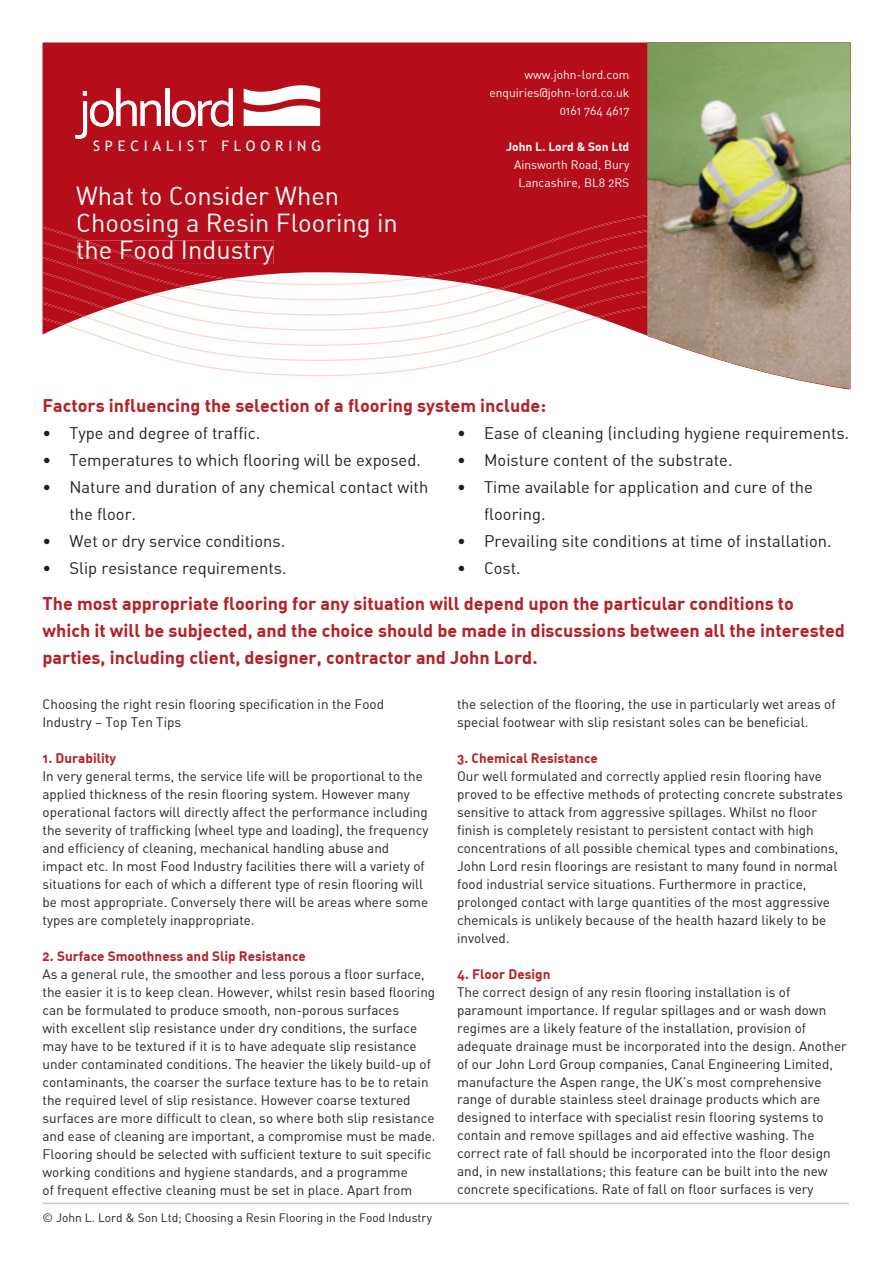
<style>
.page{position:relative;width:893px;height:1263px;background:#fff}
.page>*{position:absolute;margin:0;border:0;box-sizing:border-box;transform-origin:0 0}
.t1{font:53.25px "Corbel";letter-spacing:-.07em;color:#fff}
.t2{font:25.5px/27px "DIN Alternate";color:#fff}
.t3{font:700 18px/27px "DIN Alternate";color:#b42025}
.t4{font:700 18px "DIN Alternate";color:#b32025}
.t5{font:16.5px/27px "DIN Alternate";color:#231f20}
.t6{font:14.4px "Trebuchet MS";letter-spacing:.335em;color:#fff}
.t7{font:13.5px/18px "DIN Alternate";color:#231f20}
.t8{font:700 13.5px "DIN Alternate";color:#b42025}
.t9{font:12px/18px "DIN Alternate";color:#fff;text-align:right}
.t10{font:12px "DIN Alternate";color:#231f20}
.t11{font:700 12px "DIN Alternate";color:#fff}
</style>
<div class="page">
<div style="left:43px;top:43px;width:604px;height:292px;background:#b50e1a"></div>
<div style="left:43px;top:207px;width:604px;height:6px;background:#b50e1a"></div>
<svg style="left:63px;top:325px;width:584px;height:51px"></svg>
<svg style="left:43px;top:213px;width:604px;height:112px"></svg>
<svg style="left:244px;top:85px;width:76px;height:41px"></svg>
<img style="left:647px;top:43px;width:203px;height:346px">
<hr style="left:43px;top:1203px;width:806px;height:1px;background:#c7c8ca">
<h1 class="t1" style="left:78px;top:75px;width:160px">johnlord</h1>
<p class="t6" style="left:93px;top:137px;width:230px">SPECIALIST FLOORING</p>
<h2 class="t2" style="left:76px;top:181px;width:323px">What to Consider When<br>Choosing a Resin Flooring in the Food Industry</h2>
<p class="t9" style="left:489px;top:65px;width:141px">www.john-lord.com enquiries@john-lord.co.uk<br>0161 764 4617</p>
<p class="t11" style="left:506px;top:138px;width:125px">John L. Lord &amp; Son Ltd</p>
<p class="t9" style="left:514px;top:155px;width:117px;text-align:center">Ainsworth Road, Bury<br>Lancashire, BL8 2RS</p>
<h3 class="t4" style="left:43px;top:393px;width:505px">Factors influencing the selection of a flooring system include:</h3>
<p class="t5" style="left:43px;top:419px;width:219px">• Type and degree of traffic.</p>
<p class="t5" style="left:43px;top:446px;width:380px">• Temperatures to which flooring will be exposed.</p>
<p class="t5" style="left:70px;top:473px;width:360px;text-indent:-27px">• Nature and duration of any chemical contact with the floor.</p>
<p class="t5" style="left:43px;top:527px;width:244px">• Wet or dry service conditions.</p>
<p class="t5" style="left:43px;top:554px;width:245px">• Slip resistance requirements.</p>
<p class="t5" style="left:457px;top:419px;width:394px">• Ease of cleaning (including hygiene requirements.</p>
<p class="t5" style="left:457px;top:446px;width:277px">• Moisture content of the substrate.</p>
<p class="t5" style="left:484px;top:473px;width:330px;text-indent:-27px">• Time available for application and cure of the flooring.</p>
<p class="t5" style="left:457px;top:527px;width:376px">• Prevailing site conditions at time of installation.</p>
<p class="t5" style="left:457px;top:554px;width:65px">• Cost.</p>
<p class="t3" style="left:43px;top:589px;width:804px">The most appropriate flooring for any situation will depend upon the particular conditions to which it will be subjected, and the choice should be made in discussions between all the interested parties, including client, designer, contractor and John Lord.</p>
<p class="t7" style="left:43px;top:694px;width:343px">Choosing the right resin flooring specification in the Food<br>Industry – Top Ten Tips</p>
<p class="t8" style="left:43px;top:749px;width:75px">1. Durability</p>
<p class="t7" style="left:43px;top:766px;width:387px">In very general terms, the service life will be proportional to the applied thickness of the resin flooring system. However many operational factors will directly affect the performance including the severity of trafficking (wheel type and loading), the frequency and efficiency of cleaning, mechanical handling abuse and impact etc. In most Food Industry facilities there will a variety of situations for each of which a different type of resin flooring will be most appropriate. Conversely there will be areas where some types are completely inappropriate.</p>
<p class="t8" style="left:43px;top:947px;width:265px">2. Surface Smoothness and Slip Resistance</p>
<p class="t7" style="left:43px;top:964px;width:394px">As a general rule, the smoother and less porous a floor surface, the easier it is to keep clean. However, whilst resin based flooring can be formulated to produce smooth, non-porous surfaces<br>with excellent slip resistance under dry conditions, the surface may have to be textured if it is to have adequate slip resistance under contaminated conditions. The heavier the likely build-up of contaminants, the coarser the surface texture has to be to retain the required level of slip resistance. However coarse textured surfaces are more difficult to clean, so where both slip resistance and ease of cleaning are important, a compromise must be made.<br>Flooring should be selected with sufficient texture to suit specific working conditions and hygiene standards, and a programme<br>of frequent effective cleaning must be set in place. Apart from</p>
<p class="t10" style="left:43px;top:1210px;width:391px">© John L. Lord &amp; Son Ltd; Choosing a Resin Flooring in the Food Industry</p>
<p class="t7" style="left:457px;top:694px;width:380px">the selection of the flooring, the use in particularly wet areas of special footwear with slip resistant soles can be beneficial.</p>
<p class="t8" style="left:457px;top:749px;width:142px">3. Chemical Resistance</p>
<p class="t7" style="left:457px;top:766px;width:387px">Our well formulated and correctly applied resin flooring have proved to be effective methods of protecting concrete substrates sensitive to attack from aggressive spillages. Whilst no floor finish is completely resistant to persistent contact with high concentrations of all possible chemical types and combinations, John Lord resin floorings are resistant to many found in normal food industrial service situations. Furthermore in practice, prolonged contact with large quantities of the most aggressive chemicals is unlikely because of the health hazard likely to be involved.</p>
<p class="t8" style="left:457px;top:965px;width:95px">4. Floor Design</p>
<p class="t7" style="left:457px;top:982px;width:391px">The correct design of any resin flooring installation is of paramount importance. If regular spillages and or wash down regimes are a likely feature of the installation, provision of adequate drainage must be incorporated into the design. Another of our John Lord Group companies, Canal Engineering Limited, manufacture the Aspen range, the UK’s most comprehensive range of durable stainless steel drainage products which are designed to interface with specialist resin flooring systems to contain and remove spillages and aid effective washing. The correct rate of fall should be incorporated into the floor design and, in new installations; this feature can be built into the new concrete specifications. Rate of fall on floor surfaces is very</p>
</div>
